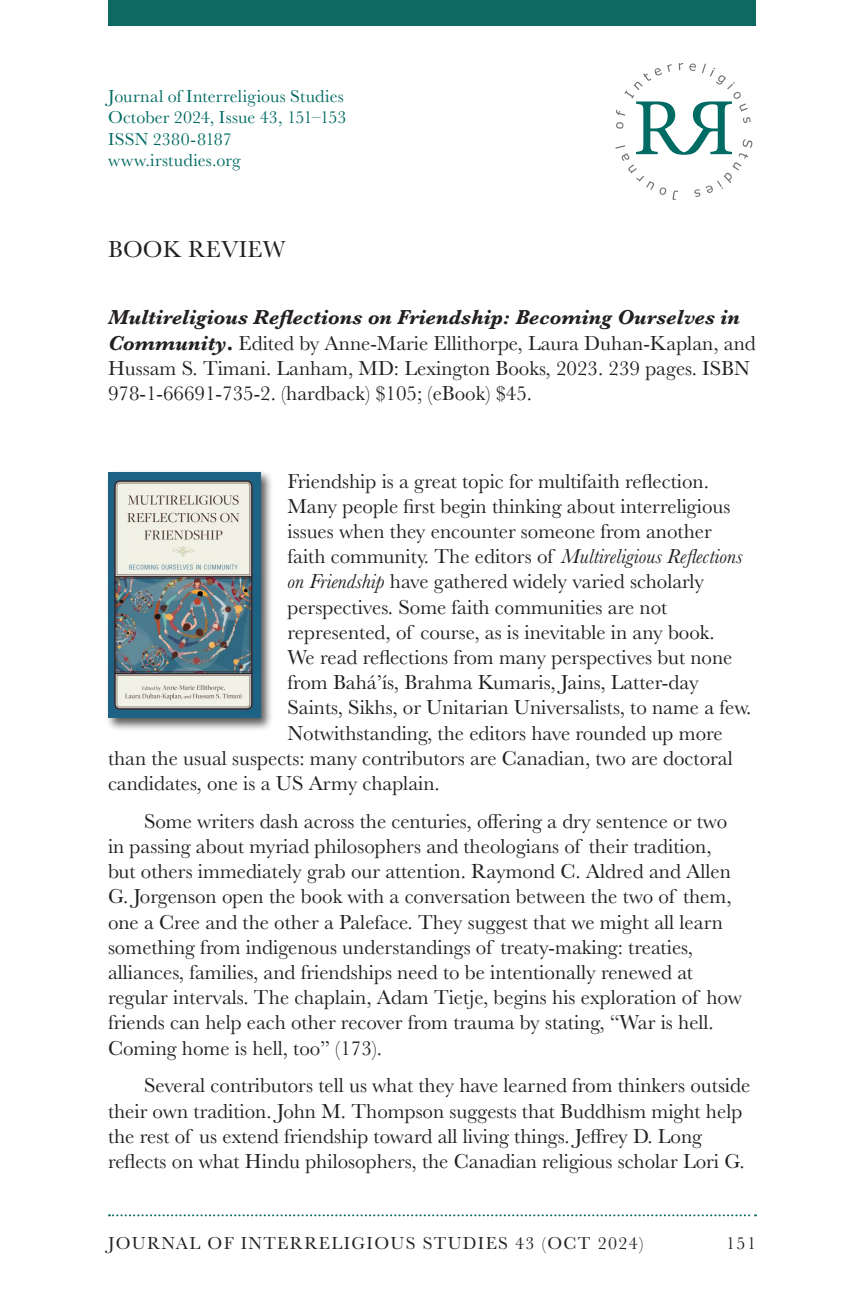
<style>
.page{position:relative;width:864px;height:1296px;background:#fff}
.page>*{position:absolute;margin:0;border:0;box-sizing:border-box;transform-origin:0 0}
.t1{font:24px "Baskerville";letter-spacing:.01em;color:#231f20}
._2nd_paragraph{font:21px/25.2px "Baskerville";color:#231f20}
.Heading_1{font:21px/25.2px "Baskerville";color:#231f20}
.t2{font:18px/21.6px "Baskerville";letter-spacing:.01em;color:#006a62}
.t3{font:18px "Baskerville";letter-spacing:.075em;color:#231f20}
.s1{font-weight:700;font-style:italic}
.s2{font-weight:700}
.s3{font-style:italic}
.s4{color:#1f1e1d}
</style>
<div class="page">
<svg style="left:615px;top:63px;width:137px;height:137px"></svg>
<div style="left:108px;top:0;width:648px;height:26px;background:#0c6a62"></div>
<svg style="left:109px;top:1214px;width:647px;height:2px"></svg>
<div style="left:105px;top:469px;width:168px;height:262px;background:#231f20;opacity:.75"></div>
<img style="left:108px;top:472px;width:152px;height:246px">
<p class="t2" style="left:108px;top:85px;width:240px">Journal of Interreligious Studies<br>October 2024, Issue 43, 151–153<br>ISSN 2380-8187 www.irstudies.org</p>
<p class="t1" style="left:108px;top:234px;width:179px">BOOK REVIEW</p>
<p class="Heading_1" style="left:108px;top:305px;width:649px"><span class="s1">Multireligious Reflections on Friendship: Becoming Ourselves in Community</span><span class="s2">.</span> Edited by Anne-Marie Ellithorpe, Laura Duhan-Kaplan, and Hussam S. Timani. Lanham, MD: Lexington Books, 2023. 239 pages. ISBN 978-1-66691-735-2. (hardback) $105; (eBook) $45.</p>
<p class="_2nd_paragraph" style="left:287px;top:469px;width:423px">Friendship is a great topic for multifaith reflection.</p>
<p class="_2nd_paragraph" style="left:287px;top:494px;width:445px">Many people first begin thinking about interreligious</p>
<p class="_2nd_paragraph" style="left:287px;top:519px;width:426px">issues when they encounter someone from another</p>
<p class="_2nd_paragraph" style="left:287px;top:544px;width:457px">faith community. The editors of <span class="s3">Multireligious Reflections</span></p>
<p class="_2nd_paragraph" style="left:287px;top:569px;width:418px"><span class="s3">on Friendship</span> have gathered widely varied scholarly</p>
<p class="_2nd_paragraph" style="left:287px;top:595px;width:381px">perspectives. Some faith communities are not</p>
<p class="_2nd_paragraph" style="left:287px;top:620px;width:429px">represented, of course, as is inevitable in any book.</p>
<p class="_2nd_paragraph" style="left:287px;top:645px;width:446px">We read reflections from many perspectives but none</p>
<p class="_2nd_paragraph" style="left:287px;top:670px;width:413px">from <span class="s4">Bahá’ís</span>, Brahma Kumaris, Jains, Latter-day</p>
<p class="_2nd_paragraph" style="left:287px;top:695px;width:465px">Saints, Sikhs, or Unitarian Universalists, to name a few.</p>
<p class="_2nd_paragraph" style="left:287px;top:721px;width:437px">Notwithstanding, the editors have rounded up more</p>
<p class="_2nd_paragraph" style="left:108px;top:746px;width:626px">than the usual suspects: many contributors are Canadian, two are doctoral</p>
<p class="_2nd_paragraph" style="left:108px;top:771px;width:333px">candidates, one is a US Army chaplain.</p>
<p class="_2nd_paragraph" style="left:108px;top:809px;width:636px;text-indent:36px">Some writers dash across the centuries, offering a dry sentence or two in passing about myriad philosophers and theologians of their tradition, but others immediately grab our attention. Raymond C. Aldred and Allen G. Jorgenson open the book with a conversation between the two of them, one a Cree and the other a Paleface. They suggest that we might all learn something from indigenous understandings of treaty-making: treaties, alliances, families, and friendships need to be intentionally renewed at regular intervals. The chaplain, Adam Tietje, begins his exploration of how friends can help each other recover from trauma by stating, “War is hell.<br>Coming home is hell, too” (173).</p>
<p class="_2nd_paragraph" style="left:108px;top:1073px;width:644px;text-indent:36px">Several contributors tell us what they have learned from thinkers outside their own tradition. John M. Thompson suggests that Buddhism might help the rest of us extend friendship toward all living things. Jeffrey D. Long reflects on what Hindu philosophers, the Canadian religious scholar Lori G.</p>
<p class="t3" style="left:108px;top:1232px;width:537px">JOURNAL OF INTERRELIGIOUS STUDIES 43 (OCT 2024)</p>
<p class="t3" style="left:726px;top:1232px;width:31px">151</p>
</div>
